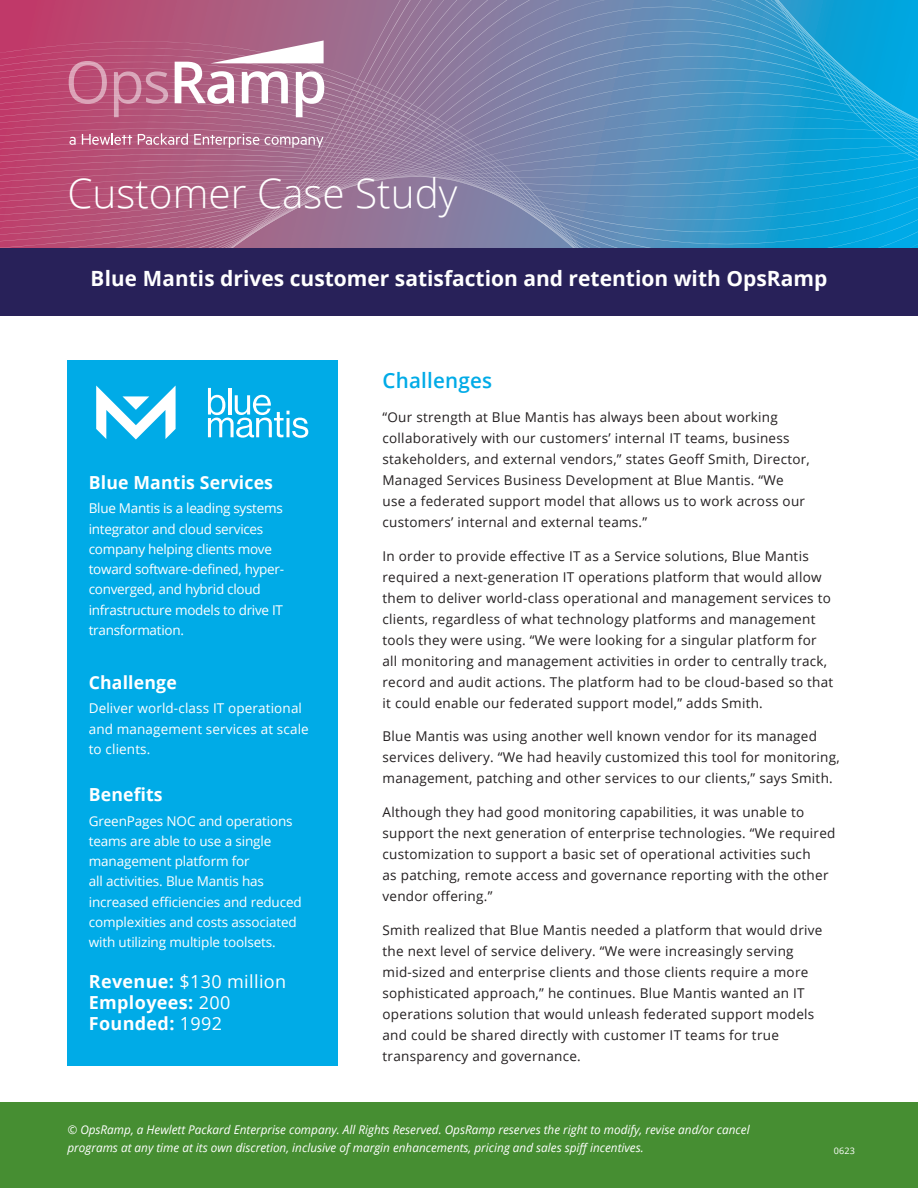
<style>
.page{position:relative;width:918px;height:1188px;background:#fff}
.page>*{position:absolute;margin:0;border:0;box-sizing:border-box;transform-origin:0 0}
.t1{font:300 40.5px "Open Sans";color:#fff}
.t2{font:700 21px "Open Sans";color:#fff}
.Body_headers{font:600 21px "Open Sans";letter-spacing:.01em;color:#00abe7}
.Body_headers-2{font:700 18px "Open Sans";letter-spacing:.01em;color:#fff}
.Body{font:700 18px "Open Sans";letter-spacing:.02em;color:#fff}
.Body-2{font:18px "Open Sans";letter-spacing:.02em;color:#fff}
.Body_headers-3{font:13.5px/21px "Open Sans";letter-spacing:.02em;color:#231f20}
.Body-3{font:13.5px/20.2px "Open Sans";letter-spacing:-.01em;color:#fff}
.Body-4{font:13.5px/20.2px "Open Sans";letter-spacing:.01em;color:#fff}
.t3{font:italic 12px/18px "Open Sans";color:#fff}
.t4{font:9px "Open Sans";color:#fff}
.s1{font-weight:700}
.s2{font-weight:400}
</style>
<div class="page">
<div style="left:0;top:1103px;width:918px;height:85px;background:#468e32"></div>
<div style="left:0;top:225px;width:918px;height:90px;background:#282159"></div>
<svg style="left:0;top:4px;width:918px;height:8px;background:#7e769f"></svg>
<svg style="left:0;top:12px;width:918px;height:12px;background:#7e769f"></svg>
<svg style="left:0;top:24px;width:918px;height:13px;background:#7b78a1"></svg>
<svg style="left:0;top:37px;width:918px;height:211px;background:#7281aa"></svg>
<div style="left:68px;top:360px;width:270px;height:705px;background:#00abe7"></div>
<svg style="left:68px;top:35px;width:256px;height:82px"></svg>
<svg style="left:69px;top:137px;width:7px;height:8px"></svg>
<svg style="left:82px;top:133px;width:50px;height:12px"></svg>
<svg style="left:138px;top:133px;width:50px;height:12px"></svg>
<svg style="left:194px;top:134px;width:65px;height:14px"></svg>
<svg style="left:265px;top:137px;width:59px;height:11px"></svg>
<svg style="left:208px;top:388px;width:100px;height:50px"></svg>
<svg style="left:96px;top:386px;width:80px;height:54px"></svg>
<p class="t1" style="left:68px;top:166px;width:391px">Customer Case Study</p>
<p class="t2" style="left:91px;top:264px;width:738px">Blue Mantis drives customer satisfaction and retention with OpsRamp</p>
<p class="Body_headers-2" style="left:89px;top:470px;width:186px">Blue Mantis Services</p>
<p class="Body-3" style="left:89px;top:498px;width:197px">Blue Mantis is a leading systems integrator and cloud services company helping clients move toward software-defined, hyper&shy;converged, and hybrid cloud infrastructure models to drive IT transformation.</p>
<p class="Body_headers-2" style="left:89px;top:670px;width:90px">Challenge</p>
<p class="Body-4" style="left:89px;top:698px;width:222px">Deliver world-class IT operational and management services at scale to clients.</p>
<p class="Body_headers-2" style="left:89px;top:782px;width:75px">Benefits</p>
<p class="Body-3" style="left:89px;top:810px;width:215px">GreenPages NOC and operations teams are able to use a single management platform for<br>all activities. Blue Mantis has increased efficiencies and reduced complexities and costs associated with utilizing multiple toolsets.</p>
<p class="Body-2" style="left:89px;top:969px;width:199px"><span class="s1">Revenue:</span> $130 million</p>
<p class="Body" style="left:89px;top:990px;width:143px">Employees: <span class="s2">200</span></p>
<p class="Body" style="left:89px;top:1011px;width:135px">Founded: <span class="s2">1992</span></p>
<p class="Body_headers" style="left:383px;top:366px;width:111px">Challenges</p>
<p class="Body_headers-3" style="left:383px;top:406px;width:429px">“Our strength at Blue Mantis has always been about working collaboratively with our customers’ internal IT teams, business stakeholders, and external vendors,” states Geoff Smith, Director, Managed Services Business Development at Blue Mantis. “We use a federated support model that allows us to work across our customers’ internal and external teams.”</p>
<p class="Body_headers-3" style="left:383px;top:545px;width:452px">In order to provide effective IT as a Service solutions, Blue Mantis required a next-generation IT operations platform that would allow them to deliver world-class operational and management services to clients, regardless of what technology platforms and management tools they were using. “We were looking for a singular platform for all monitoring and management activities in order to centrally track, record and audit actions. The platform had to be cloud-based so that it could enable our federated support model,” adds Smith.</p>
<p class="Body_headers-3" style="left:383px;top:726px;width:459px">Blue Mantis was using another well known vendor for its managed services delivery. “We had heavily customized this tool for monitoring, management, patching and other services to our clients,” says Smith.</p>
<p class="Body_headers-3" style="left:383px;top:801px;width:455px">Although they had good monitoring capabilities, it was unable to support the next generation of enterprise technologies. “We required customization to support a basic set of operational activities such<br>as patching, remote access and governance reporting with the other vendor offering.”</p>
<p class="Body_headers-3" style="left:383px;top:919px;width:441px">Smith realized that Blue Mantis needed a platform that would drive the next level of service delivery. “We were increasingly serving mid-sized and enterprise clients and those clients require a more sophisticated approach,” he continues. Blue Mantis wanted an IT operations solution that would unleash federated support models and could be shared directly with customer IT teams for true transparency and governance.</p>
<p class="t3" style="left:68px;top:1121px;width:684px">© OpsRamp, a Hewlett Packard Enterprise company. All Rights Reserved. OpsRamp reserves the right to modify, revise and/or cancel programs at any time at its own discretion, inclusive of margin enhancements, pricing and sales spiff incentives.</p>
<p class="t4" style="left:834px;top:1145px;width:23px">0623</p>
</div>
